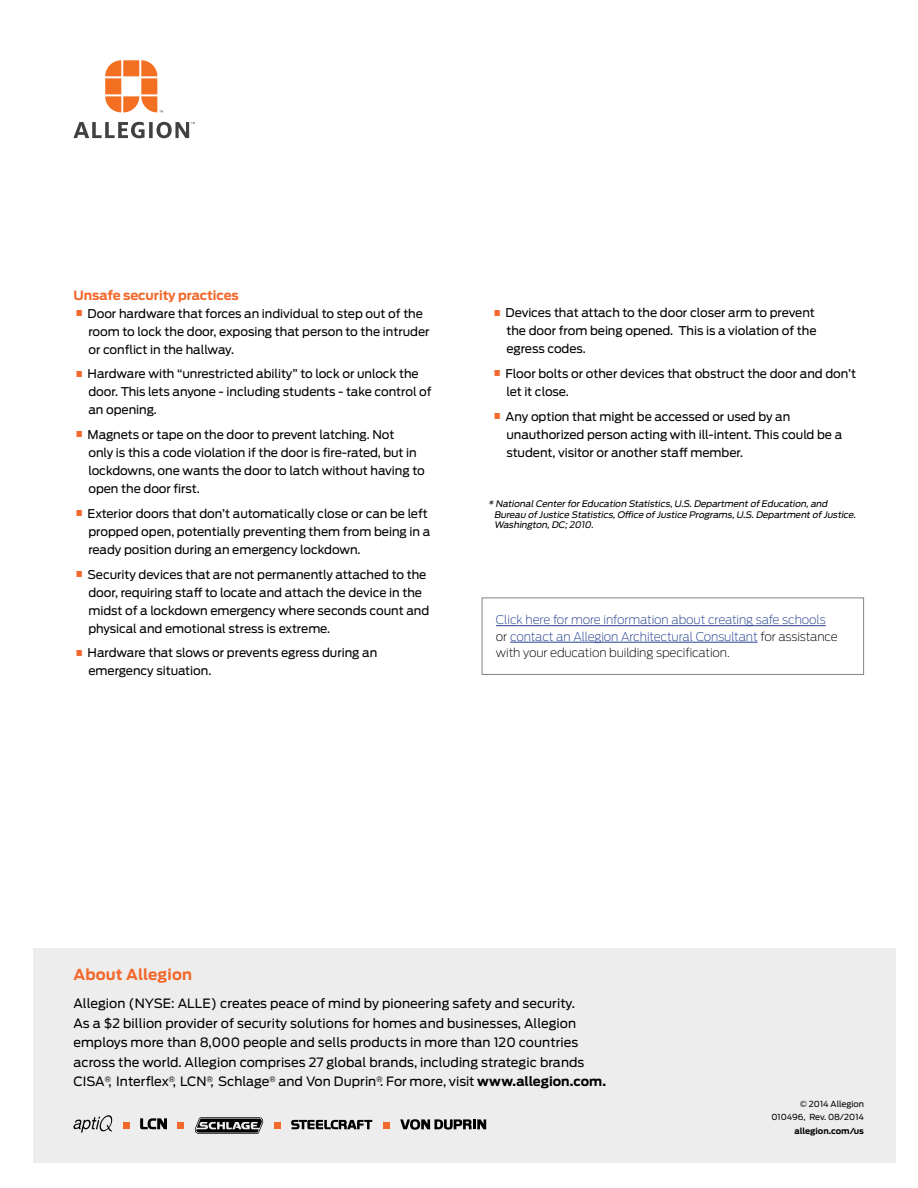
<style>
.page{position:relative;width:918px;height:1188px;background:#fff}
.page>*{position:absolute;margin:0;border:0;box-sizing:border-box;transform-origin:0 0}
.t1{font:700 15px "Antenna";letter-spacing:.01em;color:#f2682a}
.t2{font:12.75px/19.5px "Antenna";letter-spacing:.005em;color:#000}
.t3{font:700 12.75px "Antenna";letter-spacing:-.005em;color:#f2682a}
.t4{font:12px/18px "Antenna";letter-spacing:-.005em;color:#000}
.t5{font:200 12px/16.5px "Antenna";letter-spacing:-.01em;color:#25408f}
.t6{font:italic 9px/10.5px "Antenna";color:#000}
.t7{font:8.25px/13.5px "Antenna";color:#000;text-align:right}
.t8{font:700 8.25px "Antenna";color:#000}
.s1{font-size:33px;color:#f2682a}
.s2{color:#000}
.s3{font-weight:700}
</style>
<div class="page">
<svg style="left:105px;top:60px;width:58px;height:52px"></svg>
<svg style="left:73px;top:122px;width:122px;height:16px"></svg>
<div style="left:33px;top:948px;width:863px;height:214px;background:#ededee"></div>
<svg style="left:140px;top:1118px;width:27px;height:11px"></svg>
<div style="left:123px;top:1122px;width:7px;height:7px;background:#f2682a"></div>
<div style="left:177px;top:1122px;width:7px;height:7px;background:#f2682a"></div>
<svg style="left:400px;top:1119px;width:86px;height:11px"></svg>
<svg style="left:195px;top:1117px;width:68px;height:17px"></svg>
<svg style="left:73px;top:1115px;width:40px;height:18px"></svg>
<svg style="left:291px;top:1120px;width:81px;height:9px"></svg>
<div style="left:274px;top:1122px;width:7px;height:7px;background:#f2682a"></div>
<div style="left:383px;top:1122px;width:7px;height:7px;background:#f2682a"></div>
<hr style="left:496px;top:625px;width:330px;height:1px;background:#25408f">
<hr style="left:510px;top:642px;width:248px;height:1px;background:#25408f">
<div style="left:482px;top:598px;width:382px;height:77px;border:1px solid #808285"></div>
<p class="t3" style="left:73px;top:287px;width:167px">Unsafe security practices</p>
<p class="t4" style="left:88px;top:304px;width:343px;text-indent:-15px"><span class="s1">•</span> Door hardware that forces an individual to step out of the room to lock the door, exposing that person to the intruder or conflict in the hallway.</p>
<p class="t4" style="left:88px;top:365px;width:345px;text-indent:-15px"><span class="s1">•</span> Hardware with “unrestricted ability” to lock or unlock the door. This lets anyone - including students - take control of an opening.</p>
<p class="t4" style="left:88px;top:426px;width:338px;text-indent:-15px"><span class="s1">•</span> Magnets or tape on the door to prevent latching. Not<br>only is this a code violation if the door is fire-rated, but in lockdowns, one wants the door to latch without having to open the door first.</p>
<p class="t4" style="left:88px;top:505px;width:343px;text-indent:-15px"><span class="s1">•</span> Exterior doors that don’t automatically close or can be left propped open, potentially preventing them from being in a ready position during an emergency lockdown.</p>
<p class="t4" style="left:88px;top:565px;width:342px;text-indent:-15px"><span class="s1">•</span> Security devices that are not permanently attached to the door, requiring staff to locate and attach the device in the midst of a lockdown emergency where seconds count and physical and emotional stress is extreme.</p>
<p class="t4" style="left:88px;top:644px;width:290px;text-indent:-15px"><span class="s1">•</span> Hardware that slows or prevents egress during an emergency situation.</p>
<p class="t4" style="left:506px;top:304px;width:312px;text-indent:-15px"><span class="s1">•</span> Devices that attach to the door closer arm to prevent the door from being opened. This is a violation of the egress codes.</p>
<p class="t4" style="left:506px;top:365px;width:351px;text-indent:-15px"><span class="s1">•</span> Floor bolts or other devices that obstruct the door and don’t let it close.</p>
<p class="t4" style="left:506px;top:408px;width:337px;text-indent:-15px"><span class="s1">•</span> Any option that might be accessed or used by an unauthorized person acting with ill-intent. This could be a student, visitor or another staff member.</p>
<p class="t6" style="left:494px;top:499px;width:365px;text-indent:-6px">* NationalCenterforEducation Statistics,U.S.Department ofEducation,and<br>Bureau ofJustice Statistics,Office ofJustice Programs,U.S.Department ofJustice.<br>Washington,DC;2010.</p>
<p class="t5" style="left:496px;top:612px;width:344px">Click here for more information about creating safe schools <span class="s2">or</span> contact an Allegion Architectural Consultant <span class="s2">for assistance with your education building specification.</span></p>
<p class="t1" style="left:73px;top:965px;width:120px">About Allegion</p>
<p class="t2" style="left:73px;top:994px;width:534px">Allegion (NYSE: ALLE) creates peace of mind by pioneering safety and security.<br>As a $2 billion provider of security solutions for homes and businesses, Allegion employs more than 8,000 people and sells products in more than 120 countries across the world. Allegion comprises 27 global brands, including strategic brands CISA<sup>®</sup>, Interflex<sup>®</sup>, LCN<sup>®</sup>, Schlage<sup>®</sup> and Von Duprin<sup>®</sup>. For more, visit <span class="s3">www.allegion.com.</span></p>
<p class="t7" style="left:771px;top:1097px;width:94px">© 2014 Allegion<br>010496, Rev. 08/2014</p>
<p class="t8" style="left:794px;top:1126px;width:71px">allegion.com/us</p>
</div>
